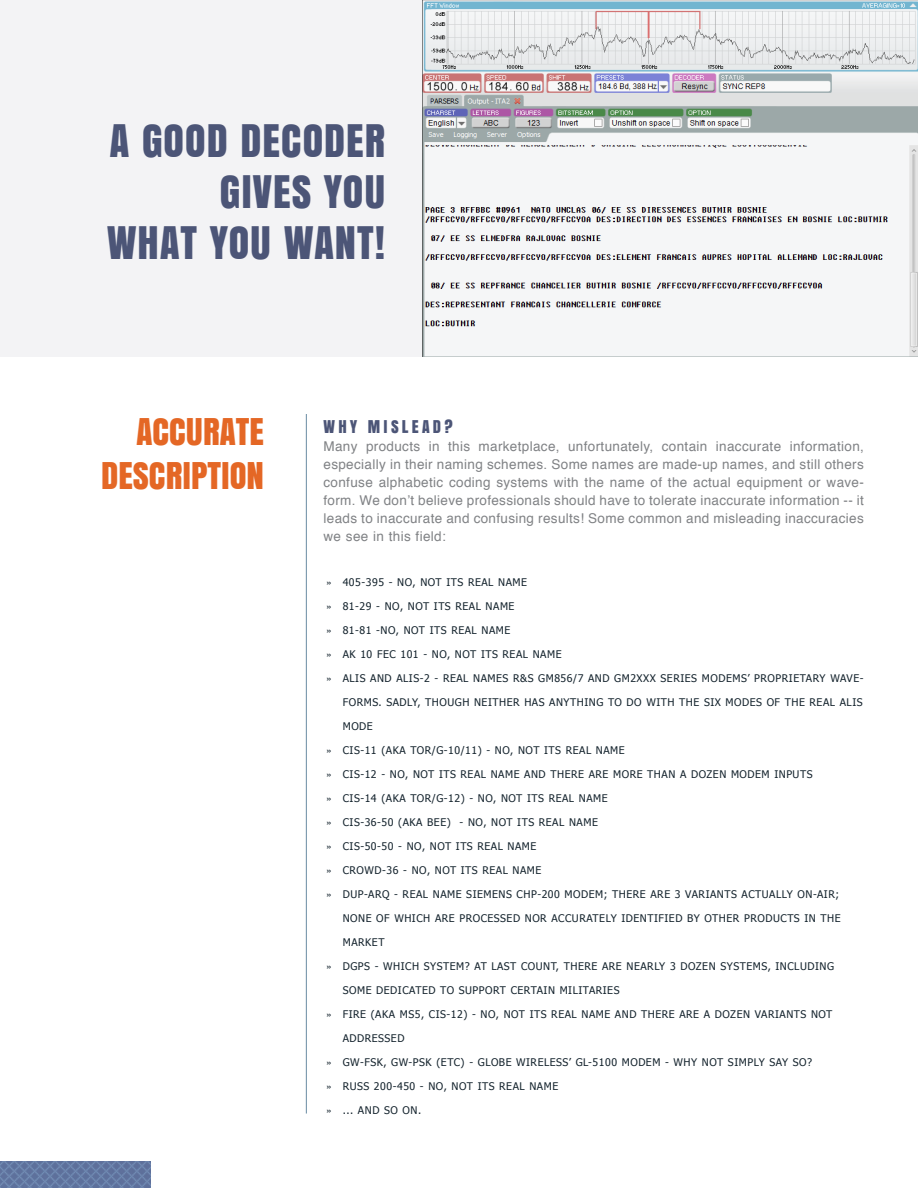
<style>
.page{position:relative;width:918px;height:1188px;background:#fff}
.page>*{position:absolute;margin:0;border:0;box-sizing:border-box;transform-origin:0 0}
.t1{font:42px "Anton";letter-spacing:.025em;color:#4c5577}
.t2{font:34.5px/43.5px "Anton";color:#e46725;text-align:right}
.t3{font:16.5px "Anton";letter-spacing:.2em;color:#4c5577}
.t4{font:13.5px/18px "Helvetica";letter-spacing:.025em;color:#808285;text-align:justify}
.t5{font:10.5px "Tahoma";letter-spacing:.05em;color:#14232d}
.s1{font-family:"Helvetica Neue"}
</style>
<div class="page">
<div style="left:0;top:0;width:423px;height:357px;background:#f3f3f5"></div>
<hr style="left:306px;top:414px;width:1px;height:700px;background:#698ba2">
<img style="left:0;top:1161px;width:150px;height:27px">
<img style="left:423px;top:0;width:495px;height:357px">
<p class="t1" style="left:110px;top:108px;width:277px">A GOOD DECODER</p>
<p class="t1" style="left:220px;top:159px;width:167px">GIVES YOU</p>
<p class="t1" style="left:107px;top:210px;width:280px">WHAT YOU WANT!</p>
<p class="t2" style="left:101px;top:409px;width:164px">ACCURATE<br>DESCRIPTION</p>
<p class="t3" style="left:324px;top:413px;width:131px">WHY MISLEAD?</p>
<p class="t4" style="left:324px;top:437px;width:542px">Many products in this marketplace, unfortunately, contain inaccurate information, especially in their naming schemes. Some names are made-up names, and still others confuse alphabetic coding systems with the name of the actual equipment or wave&shy;form. We don’t believe professionals should have to tolerate inaccurate information -- it leads to inaccurate and confusing results! Some common and misleading inaccuracies we see in this field:</p>
<p class="t5" style="left:327px;top:575px;width:202px"><span class="s1">»</span> 405-395 - NO, NOT ITS REAL NAME</p>
<p class="t5" style="left:327px;top:599px;width:189px"><span class="s1">»</span> 81-29 - NO, NOT ITS REAL NAME</p>
<p class="t5" style="left:327px;top:623px;width:185px"><span class="s1">»</span> 81-81 -NO, NOT ITS REAL NAME</p>
<p class="t5" style="left:327px;top:647px;width:237px"><span class="s1">»</span> AK 10 FEC 101 - NO, NOT ITS REAL NAME</p>
<p class="t5" style="left:327px;top:671px;width:539px"><span class="s1">»</span> ALIS AND ALIS-2 - REAL NAMES R&amp;S GM856/7 AND GM2XXX SERIES MODEMS’ PROPRIETARY WAVE-</p>
<p class="t5" style="left:343px;top:695px;width:521px">FORMS. SADLY, THOUGH NEITHER HAS ANYTHING TO DO WITH THE SIX MODES OF THE REAL ALIS</p>
<p class="t5" style="left:343px;top:719px;width:32px">MODE</p>
<p class="t5" style="left:327px;top:743px;width:300px"><span class="s1">»</span> CIS-11 (AKA TOR/G-10/11) - NO, NOT ITS REAL NAME</p>
<p class="t5" style="left:327px;top:767px;width:487px"><span class="s1">»</span> CIS-12 - NO, NOT ITS REAL NAME AND THERE ARE MORE THAN A DOZEN MODEM INPUTS</p>
<p class="t5" style="left:327px;top:791px;width:283px"><span class="s1">»</span> CIS-14 (AKA TOR/G-12) - NO, NOT ITS REAL NAME</p>
<p class="t5" style="left:327px;top:815px;width:273px"><span class="s1">»</span> CIS-36-50 (AKA BEE) - NO, NOT ITS REAL NAME</p>
<p class="t5" style="left:327px;top:839px;width:211px"><span class="s1">»</span> CIS-50-50 - NO, NOT ITS REAL NAME</p>
<p class="t5" style="left:327px;top:863px;width:216px"><span class="s1">»</span> CROWD-36 - NO, NOT ITS REAL NAME</p>
<p class="t5" style="left:327px;top:887px;width:514px"><span class="s1">»</span> DUP-ARQ - REAL NAME SIEMENS CHP-200 MODEM; THERE ARE 3 VARIANTS ACTUALLY ON-AIR;</p>
<p class="t5" style="left:343px;top:911px;width:499px">NONE OF WHICH ARE PROCESSED NOR ACCURATELY IDENTIFIED BY OTHER PRODUCTS IN THE</p>
<p class="t5" style="left:343px;top:935px;width:43px">MARKET</p>
<p class="t5" style="left:327px;top:959px;width:509px"><span class="s1">»</span> DGPS - WHICH SYSTEM? AT LAST COUNT, THERE ARE NEARLY 3 DOZEN SYSTEMS, INCLUDING</p>
<p class="t5" style="left:343px;top:983px;width:278px">SOME DEDICATED TO SUPPORT CERTAIN MILITARIES</p>
<p class="t5" style="left:327px;top:1007px;width:507px"><span class="s1">»</span> FIRE (AKA MS5, CIS-12) - NO, NOT ITS REAL NAME AND THERE ARE A DOZEN VARIANTS NOT</p>
<p class="t5" style="left:343px;top:1031px;width:63px">ADDRESSED</p>
<p class="t5" style="left:327px;top:1055px;width:487px"><span class="s1">»</span> GW-FSK, GW-PSK (ETC) - GLOBE WIRELESS’ GL-5100 MODEM - WHY NOT SIMPLY SAY SO?</p>
<p class="t5" style="left:327px;top:1079px;width:233px"><span class="s1">»</span> RUSS 200-450 - NO, NOT ITS REAL NAME</p>
<p class="t5" style="left:327px;top:1103px;width:96px"><span class="s1">»</span> ... AND SO ON.</p>
</div>
